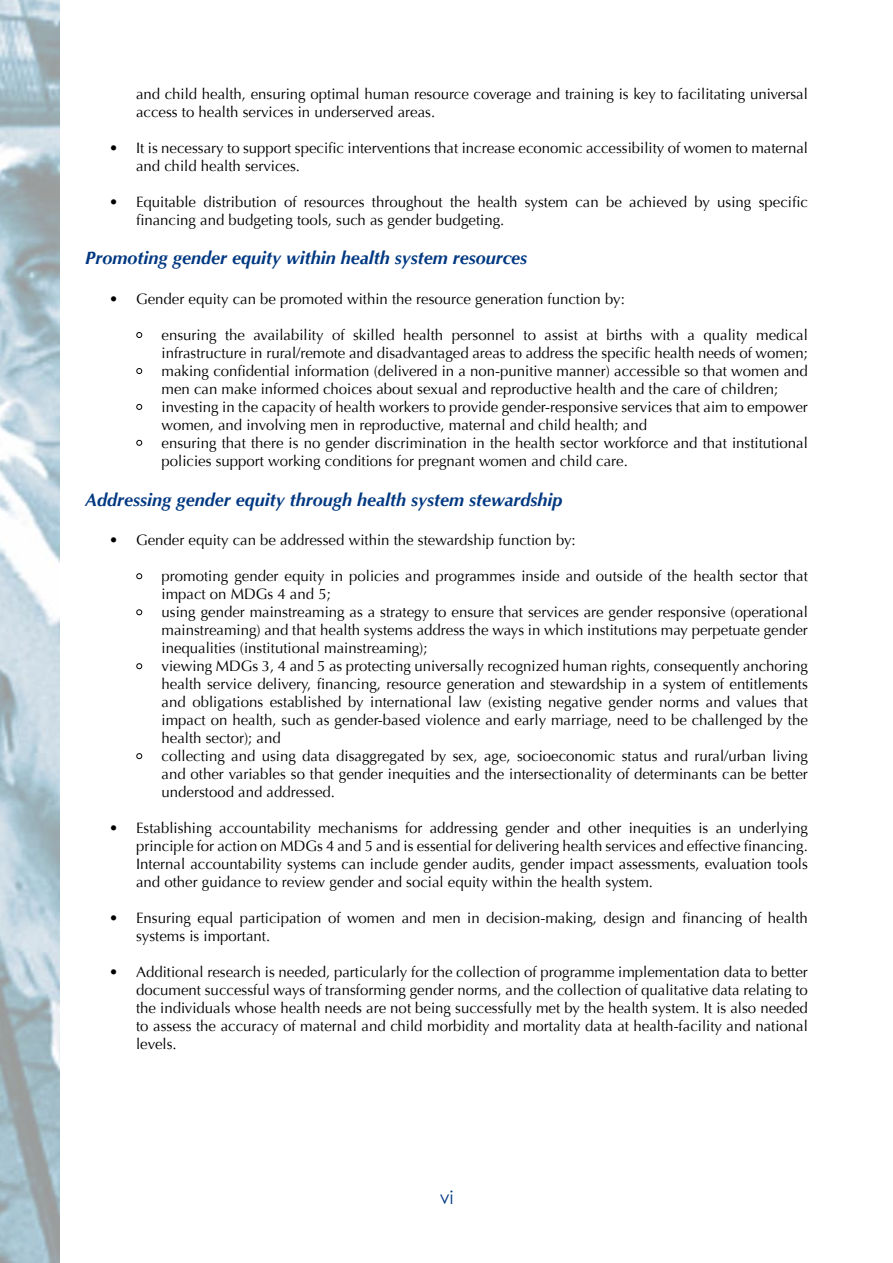
<style>
.page{position:relative;width:893px;height:1263px;background:#fff}
.page>*{position:absolute;margin:0;border:0;box-sizing:border-box;transform-origin:0 0}
.t1{font:italic 700 18px "Optima";color:#003882}
.t2{font:18px "Century Gothic";color:#003882}
.t3{font:15px/18px "Optima";color:#000}
</style>
<div class="page">
<img style="left:0;top:0;width:60px;height:1263px">
<svg style="left:137px;top:573px;width:5px;height:6px"></svg>
<svg style="left:137px;top:610px;width:5px;height:5px"></svg>
<svg style="left:137px;top:663px;width:5px;height:6px"></svg>
<svg style="left:137px;top:753px;width:5px;height:6px"></svg>
<svg style="left:137px;top:368px;width:5px;height:6px"></svg>
<svg style="left:137px;top:404px;width:5px;height:6px"></svg>
<svg style="left:137px;top:332px;width:5px;height:6px"></svg>
<svg style="left:137px;top:440px;width:5px;height:6px"></svg>
<p class="t3" style="left:136px;top:85px;width:673px">and child health, ensuring optimal human resource coverage and training is key to facilitating universal access to health services in underserved areas.</p>
<p class="t3" style="left:136px;top:139px;width:673px;text-indent:-27px">• It is necessary to support specific interventions that increase economic accessibility of women to maternal and child health services.</p>
<p class="t3" style="left:136px;top:193px;width:673px;text-indent:-27px">• Equitable distribution of resources throughout the health system can be achieved by using specific financing and budgeting tools, such as gender budgeting.</p>
<p class="t1" style="left:85px;top:248px;width:444px">Promoting gender equity within health system resources</p>
<p class="t3" style="left:109px;top:290px;width:517px">• Gender equity can be promoted within the resource generation function by:</p>
<p class="t3" style="left:135px;top:326px;width:675px;text-align:right">• ensuring the availability of skilled health personnel to assist at births with a quality medical infrastructure in rural/remote and disadvantaged areas to address the specific health needs of women;</p>
<p class="t3" style="left:135px;top:362px;width:675px;text-align:center">• making confidential information (delivered in a non-punitive manner) accessible so that women and men can make informed choices about sexual and reproductive health and the care of children;</p>
<p class="t3" style="left:162px;top:398px;width:648px;text-indent:-27px">• investing in the capacity of health workers to provide gender-responsive services that aim to empower women, and involving men in reproductive, maternal and child health; and</p>
<p class="t3" style="left:162px;top:434px;width:648px;text-indent:-27px">• ensuring that there is no gender discrimination in the health sector workforce and that institutional policies support working conditions for pregnant women and child care.</p>
<p class="t1" style="left:85px;top:489px;width:479px">Addressing gender equity through health system stewardship</p>
<p class="t3" style="left:109px;top:531px;width:468px">• Gender equity can be addressed within the stewardship function by:</p>
<p class="t3" style="left:162px;top:567px;width:648px;text-indent:-27px">• promoting gender equity in policies and programmes inside and outside of the health sector that impact on MDGs 4 and 5;</p>
<p class="t3" style="left:162px;top:603px;width:648px;text-align:justify;text-indent:-27px">• using gender mainstreaming as a strategy to ensure that services are gender responsive (operational mainstreaming) and that health systems address the ways in which institutions may perpetuate gender inequalities (institutional mainstreaming);</p>
<p class="t3" style="left:162px;top:657px;width:648px;text-align:justify;text-indent:-27px">• viewing MDGs 3, 4 and 5 as protecting universally recognized human rights, consequently anchoring health service delivery, financing, resource generation and stewardship in a system of entitlements and obligations established by international law (existing negative gender norms and values that impact on health, such as gender-based violence and early marriage, need to be challenged by the health sector); and</p>
<p class="t3" style="left:162px;top:747px;width:648px;text-align:justify;text-indent:-27px">• collecting and using data disaggregated by sex, age, socioeconomic status and rural/urban living and other variables so that gender inequities and the intersectionality of determinants can be better understood and addressed.</p>
<p class="t3" style="left:136px;top:819px;width:673px;text-align:justify;text-indent:-27px">• Establishing accountability mechanisms for addressing gender and other inequities is an underlying principle for action on MDGs 4 and 5 and is essential for delivering health services and effective financing.<br>Internal accountability systems can include gender audits, gender impact assessments, evaluation tools and other guidance to review gender and social equity within the health system.</p>
<p class="t3" style="left:136px;top:909px;width:673px;text-indent:-27px">• Ensuring equal participation of women and men in decision-making, design and financing of health systems is important.</p>
<p class="t3" style="left:136px;top:963px;width:673px;text-align:justify;text-indent:-27px">• Additional research is needed, particularly for the collection of programme implementation data to better document successful ways of transforming gender norms, and the collection of qualitative data relating to the individuals whose health needs are not being successfully met by the health system. It is also needed to assess the accuracy of maternal and child morbidity and mortality data at health-facility and national levels.</p>
<p class="t2" style="left:440px;top:1186px;width:15px">vi</p>
</div>
